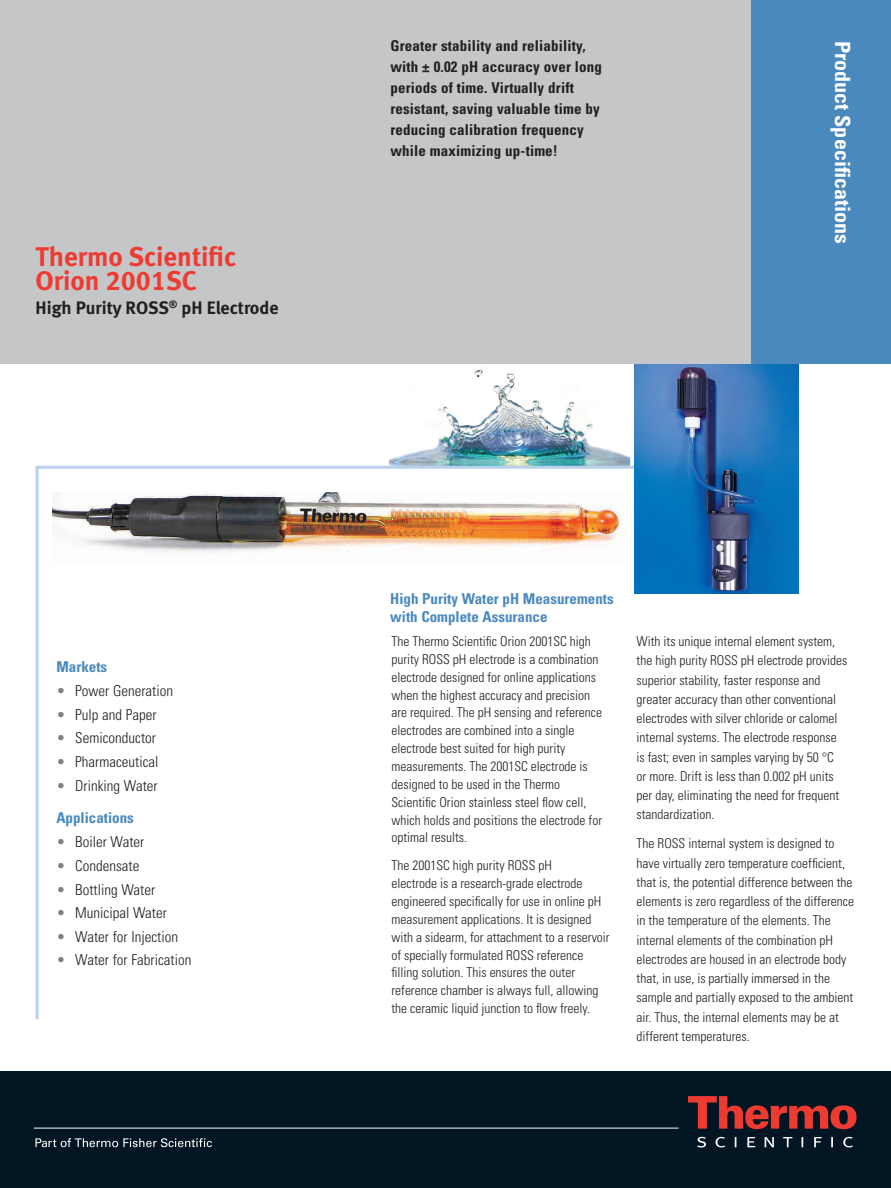
<style>
.page{position:relative;width:891px;height:1188px;background:#fff}
.page>*{position:absolute;margin:0;border:0;box-sizing:border-box;transform-origin:0 0}
._02F_productName{font:27px/24px "Meta Bold LF";color:#ee3b32}
.t1{font:700 condensed 21px "Univers LT Std";color:#fff;scale:1.05 1}
._03F_productDescp{font:18px "Meta Bold LF";color:#231f20}
._01F_Introduction{font:700 condensed 15px/21px "Univers LT Std";letter-spacing:.01em;color:#231f20}
._06F_bullets{font:300 condensed 15px "Univers LT Std";color:#231f20}
._04F_sectionHead{font:700 condensed 15px/18px "Univers LT Std";color:#4a89be}
.t2{font:300 condensed 15px/23.5px "Univers LT Std";color:#808083;text-align:justify}
._3B_description{font:300 condensed 13.5px/17.9px "Univers LT Std";color:#231f20}
</style>
<div class="page">
<div style="left:0;top:0;width:751px;height:364px;background:#c5c6c8"></div>
<div style="left:751px;top:0;width:140px;height:364px;background:#4a89be"></div>
<div style="left:0;top:1071px;width:891px;height:117px;background:#011622"></div>
<svg style="left:36px;top:1138px;width:176px;height:9px"></svg>
<svg style="left:688px;top:1096px;width:169px;height:33px"></svg>
<svg style="left:697px;top:1137px;width:156px;height:11px"></svg>
<hr style="left:34px;top:1128px;width:645px;height:1px;background:#fff">
<img style="left:389px;top:369px;width:241px;height:95px">
<svg style="left:35px;top:464px;width:600px;height:556px"></svg>
<img style="left:635px;top:364px;width:164px;height:230px">
<img style="left:53px;top:492px;width:572px;height:73px">
<p class="_02F_productName" style="left:36px;top:245px;width:202px">Thermo Scientific<br>Orion 2001SC</p>
<p class="_03F_productDescp" style="left:36px;top:297px;width:244px">High Purity ROSS<sup>®</sup> pH Electrode</p>
<p class="_04F_sectionHead" style="left:56px;top:658px;width:52px">Markets</p>
<p class="_06F_bullets" style="left:75px;top:682px;width:99px">Power Generation</p>
<p class="_06F_bullets" style="left:75px;top:706px;width:83px">Pulp and Paper</p>
<p class="_06F_bullets" style="left:75px;top:729px;width:82px">Semiconductor</p>
<p class="_06F_bullets" style="left:75px;top:753px;width:85px">Pharmaceutical</p>
<p class="_06F_bullets" style="left:75px;top:776px;width:84px">Drinking Water</p>
<p class="_04F_sectionHead" style="left:56px;top:809px;width:79px">Applications</p>
<p class="_06F_bullets" style="left:75px;top:833px;width:71px">Boiler Water</p>
<p class="_06F_bullets" style="left:75px;top:857px;width:66px">Condensate</p>
<p class="_06F_bullets" style="left:75px;top:880px;width:82px">Bottling Water</p>
<p class="_06F_bullets" style="left:75px;top:904px;width:93px">Municipal Water</p>
<p class="_06F_bullets" style="left:75px;top:927px;width:104px">Water for Injection</p>
<p class="_06F_bullets" style="left:75px;top:951px;width:118px">Water for Fabrication</p>
<p class="t2" style="left:56px;top:679px;width:11px">• • • • •</p>
<p class="t2" style="left:56px;top:830px;width:11px">• • • • • •</p>
<p class="_01F_Introduction" style="left:390px;top:35px;width:213px">Greater stability and reliability, with ± 0.02 pH accuracy over long periods of time. Virtually drift resistant, saving valuable time by reducing calibration frequency while maximizing up-time!</p>
<p class="t1" style="left:856px;top:40px;width:195px;rotate:90deg">Product Specifications</p>
<p class="_04F_sectionHead" style="left:390px;top:589px;width:225px">High Purity Water pH Measurements with Complete Assurance</p>
<p class="_3B_description" style="left:392px;top:632px;width:212px">The Thermo Scientific Orion 2001SC high purity ROSS pH electrode is a combination electrode designed for online applications when the highest accuracy and precision are required. The pH sensing and reference electrodes are combined into a single electrode best suited for high purity measurements. The 2001SC electrode is designed to be used in the Thermo Scientific Orion stainless steel flow cell, which holds and positions the electrode for optimal results.</p>
<p class="_3B_description" style="left:392px;top:857px;width:220px">The 2001SC high purity ROSS pH<br>electrode is a research-grade electrode engineered specifically for use in online pH measurement applications. It is designed with a sidearm, for attachment to a reservoir of specially formulated ROSS reference filling solution. This ensures the outer reference chamber is always full, allowing the ceramic liquid junction to flow freely.</p>
<p class="_3B_description" style="left:637px;top:632px;width:212px;line-height:19.2px">With its unique internal element system, the high purity ROSS pH electrode provides superior stability, faster response and greater accuracy than other conventional electrodes with silver chloride or calomel internal systems. The electrode response is fast; even in samples varying by 50 °C<br>or more. Drift is less than 0.002 pH units per day, eliminating the need for frequent standardization.</p>
<p class="_3B_description" style="left:637px;top:834px;width:219px;line-height:19.2px">The ROSS internal system is designed to have virtually zero temperature coefficient, that is, the potential difference between the elements is zero regardless of the difference in the temperature of the elements. The internal elements of the combination pH electrodes are housed in an electrode body that, in use, is partially immersed in the sample and partially exposed to the ambient air. Thus, the internal elements may be at different temperatures.</p>
</div>
